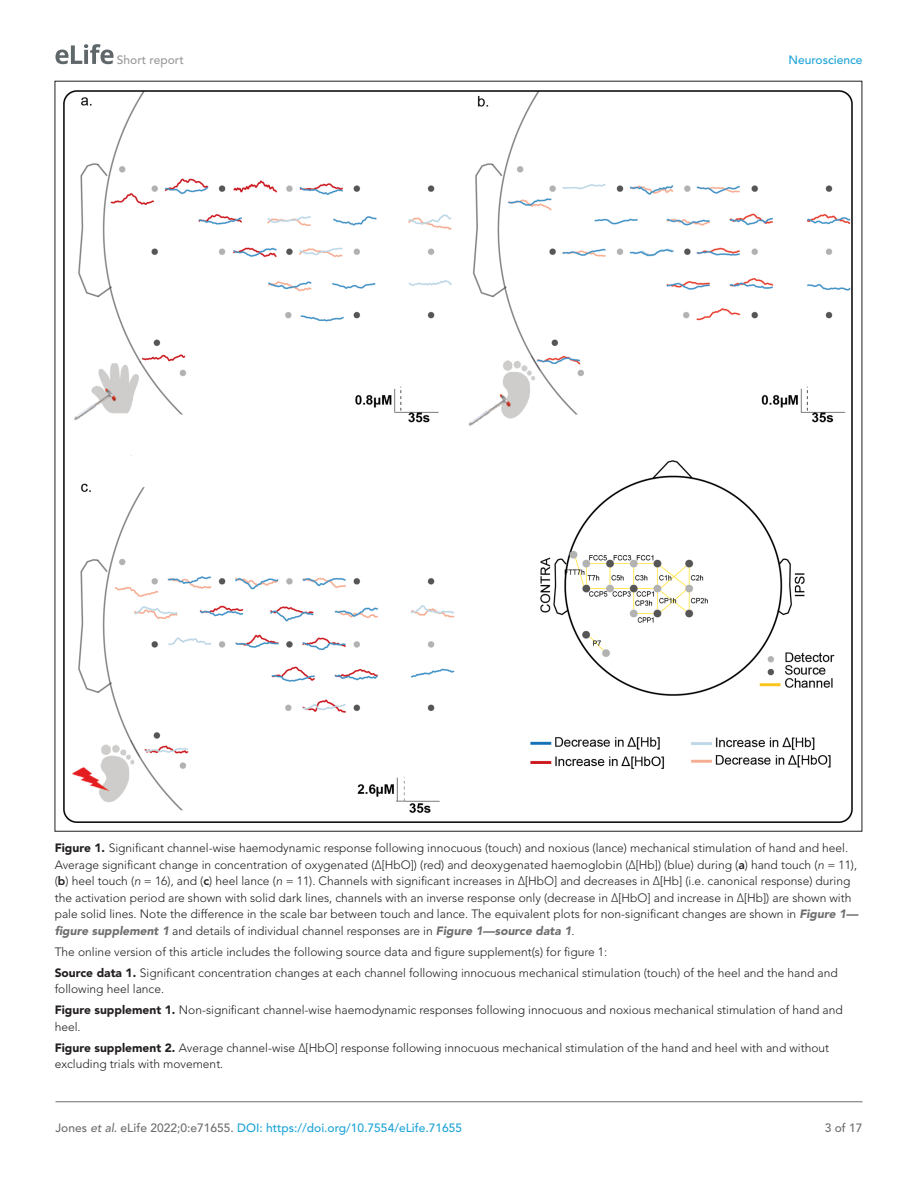
<style>
.page{position:relative;width:918px;height:1188px;background:#fff}
.page>*{position:absolute;margin:0;border:0;box-sizing:border-box;transform-origin:0 0}
.t1{font:300 12px/16.5px "Avenir LT Std";color:#231f20}
.t2{font:500 12px "Avenir LT Std";color:#1ea4d7}
.t3{font:500 12px "Avenir LT Std";color:#9a9a9a}
.t4{font:500 12px "Avenir LT Std";color:#6e6e70}
.s1{font-weight:900}
.s2{font-weight:800}
.s3{font-style:italic}
.s4{font-weight:900;font-style:italic;color:#6e6e70}
.s5{color:#6e6e70}
.s6{font-style:italic;color:#6e6e70}
</style>
<div class="page">
<svg style="left:55px;top:44px;width:59px;height:20px"></svg>
<hr style="left:56px;top:1101px;width:806px;height:1px;background:#6e6e70">
<img style="left:64px;top:90px;width:789px;height:732px">
<p class="t3" style="left:117px;top:53px;width:68px">Short report</p>
<p class="t2" style="left:788px;top:53px;width:76px">Neuroscience</p>
<p class="t1" style="left:55px;top:840px;width:805px"><span class="s1">Figure 1.</span> Significant channel-wise haemodynamic response following innocuous (touch) and noxious (lance) mechanical stimulation of hand and heel.<br>Average significant change in concentration of oxygenated (Δ[HbO]) (red) and deoxygenated haemoglobin (Δ[Hb]) (blue) during (<span class="s2">a</span>) hand touch (<span class="s3">n</span> = 11), (<span class="s2">b</span>) heel touch (<span class="s3">n</span> = 16), and (<span class="s2">c</span>) heel lance (<span class="s3">n</span> = 11). Channels with significant increases in Δ[HbO] and decreases in Δ[Hb] (i.e. canonical response) during the activation period are shown with solid dark lines, channels with an inverse response only (decrease in Δ[HbO] and increase in Δ[Hb]) are shown with pale solid lines. Note the difference in the scale bar between touch and lance. The equivalent plots for non-significant changes are shown in <span class="s4">Figure 1— figure supplement 1</span> and details of individual channel responses are in <span class="s4">Figure 1—source data 1</span>.</p>
<p class="t1" style="left:55px;top:941px;width:785px;line-height:21px">The online version of this article includes the following source data and figure supplement(s) for figure 1:<br><span class="s1">Source data 1.</span> Significant concentration changes at each channel following innocuous mechanical stimulation (touch) of the heel and the hand and</p>
<p class="t1" style="left:55px;top:979px;width:790px;line-height:21px">following heel lance.<br><span class="s1">Figure supplement 1.</span> Non-significant channel-wise haemodynamic responses following innocuous and noxious mechanical stimulation of hand and</p>
<p class="t1" style="left:55px;top:1016px;width:776px;line-height:21px">heel.<br><span class="s1">Figure supplement 2.</span> Average channel-wise Δ[HbO] response following innocuous mechanical stimulation of the hand and heel with and without</p>
<p class="t1" style="left:55px;top:1056px;width:170px">excluding trials with movement.</p>
<p class="t2" style="left:56px;top:1121px;width:408px"><span class="s5">Jones</span> <span class="s6">et al</span><span class="s5">. eLife 2022;0:e71655.</span> DOI: https://doi.org/10.7554/eLife.71655</p>
<p class="t4" style="left:825px;top:1121px;width:39px">3 of 17</p>
</div>
